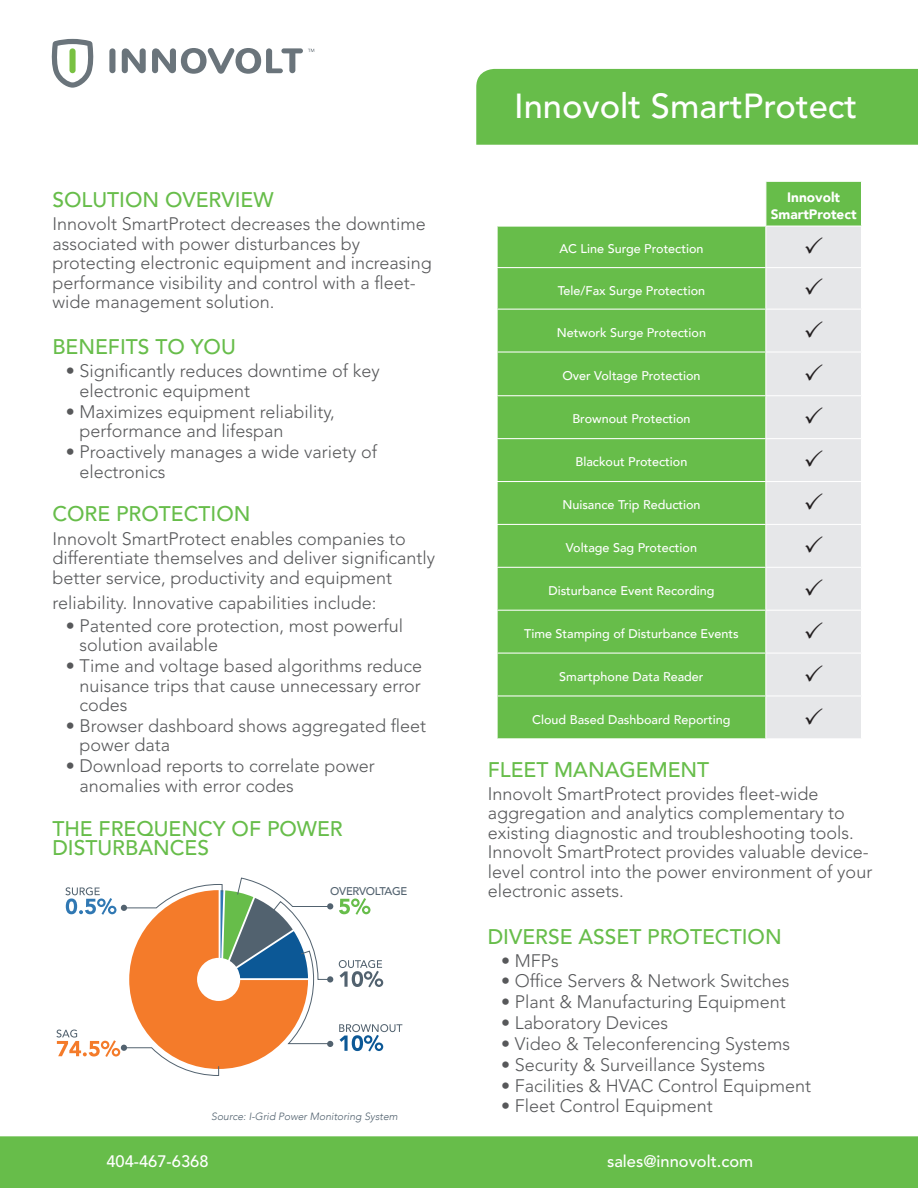
<style>
.page{position:relative;width:918px;height:1188px;background:#fff}
.page>*{position:absolute;margin:0;border:0;box-sizing:border-box;transform-origin:0 0}
.Title_Header{font:500 34.5px "Avenir LT Std";color:#fff}
.Paragraph_Header{font:500 21px/19.5px "Avenir LT Std";color:#67bd4a}
.body_copy{font:300 18px/19.5px "Avenir LT Std";color:#57585a}
.gray_box_header{font:500 16.5px "Avenir LT Std";color:#fff}
.t1{font:900 13.65px/16.4px "Avenir";color:#fff;text-align:center}
.t2{font:500 12.6px "Avenir";color:#fff}
.t3{font:500 11.25px "Avenir";letter-spacing:-.025em;color:#52626f}
.t4{font:italic 300 10.5px "Avenir";color:#52626f}
</style>
<div class="page">
<svg style="left:339px;top:898px;width:31px;height:17px"></svg>
<svg style="left:56px;top:877px;width:277px;height:199px"></svg>
<svg style="left:339px;top:960px;width:44px;height:27px"></svg>
<svg style="left:339px;top:1024px;width:63px;height:27px"></svg>
<div style="left:476px;top:69px;width:442px;height:76px;background:#67bd4a"></div>
<svg style="left:52px;top:39px;width:42px;height:49px"></svg>
<div style="left:70px;top:48px;width:6px;height:25px;background:#79c142;border-radius:3px"></div>
<svg style="left:109px;top:48px;width:205px;height:26px"></svg>
<div style="left:0;top:1136px;width:918px;height:52px;background:#67bd4a"></div>
<svg style="left:498px;top:182px;width:363px;height:556px;background:#73c259"></svg>
<div style="left:766px;top:227px;width:95px;height:511px;background:#e6e7e9"></div>
<hr style="left:765px;top:227px;width:1px;height:40px;background:#fff">
<hr style="left:497px;top:267px;width:269px;height:1px;background:#fff">
<hr style="left:766px;top:267px;width:96px;height:1px;background:#fff">
<hr style="left:765px;top:268px;width:1px;height:41px;background:#fff">
<hr style="left:497px;top:309px;width:269px;height:1px;background:#fff">
<hr style="left:766px;top:309px;width:96px;height:1px;background:#fff">
<hr style="left:765px;top:310px;width:1px;height:41px;background:#fff">
<hr style="left:497px;top:351px;width:269px;height:2px;background:#fff">
<hr style="left:766px;top:351px;width:96px;height:2px;background:#fff">
<hr style="left:765px;top:353px;width:1px;height:42px;background:#fff">
<hr style="left:497px;top:395px;width:269px;height:1px;background:#fff">
<hr style="left:766px;top:395px;width:96px;height:1px;background:#fff">
<hr style="left:765px;top:396px;width:1px;height:42px;background:#fff">
<hr style="left:497px;top:438px;width:269px;height:1px;background:#fff">
<hr style="left:766px;top:438px;width:96px;height:1px;background:#fff">
<hr style="left:765px;top:439px;width:1px;height:42px;background:#fff">
<hr style="left:497px;top:481px;width:269px;height:1px;background:#fff">
<hr style="left:766px;top:481px;width:96px;height:1px;background:#fff">
<hr style="left:765px;top:482px;width:1px;height:42px;background:#fff">
<hr style="left:497px;top:524px;width:269px;height:1px;background:#fff">
<hr style="left:766px;top:524px;width:96px;height:1px;background:#fff">
<hr style="left:765px;top:525px;width:1px;height:42px;background:#fff">
<hr style="left:497px;top:567px;width:269px;height:1px;background:#fff">
<hr style="left:766px;top:567px;width:96px;height:1px;background:#fff">
<hr style="left:765px;top:568px;width:1px;height:42px;background:#fff">
<hr style="left:497px;top:610px;width:269px;height:1px;background:#fff">
<hr style="left:766px;top:610px;width:96px;height:1px;background:#fff">
<hr style="left:765px;top:611px;width:1px;height:42px;background:#fff">
<hr style="left:497px;top:653px;width:269px;height:1px;background:#fff">
<hr style="left:766px;top:653px;width:96px;height:1px;background:#fff">
<hr style="left:765px;top:654px;width:1px;height:41px;background:#fff">
<hr style="left:497px;top:695px;width:269px;height:1px;background:#fff">
<hr style="left:766px;top:695px;width:96px;height:1px;background:#fff">
<hr style="left:765px;top:696px;width:1px;height:42px;background:#fff">
<hr style="left:765px;top:182px;width:1px;height:44px;background:#fff">
<hr style="left:497px;top:226px;width:269px;height:1px;background:#fff">
<hr style="left:766px;top:226px;width:96px;height:1px;background:#fff">
<svg style="left:806px;top:237px;width:17px;height:17px"></svg>
<svg style="left:806px;top:278px;width:17px;height:17px"></svg>
<svg style="left:806px;top:320px;width:17px;height:17px"></svg>
<svg style="left:806px;top:364px;width:17px;height:17px"></svg>
<svg style="left:806px;top:407px;width:17px;height:17px"></svg>
<svg style="left:806px;top:450px;width:17px;height:17px"></svg>
<svg style="left:806px;top:493px;width:17px;height:17px"></svg>
<svg style="left:806px;top:536px;width:17px;height:17px"></svg>
<svg style="left:806px;top:578px;width:17px;height:17px"></svg>
<svg style="left:806px;top:621px;width:17px;height:17px"></svg>
<svg style="left:806px;top:664px;width:17px;height:17px"></svg>
<svg style="left:806px;top:707px;width:17px;height:17px"></svg>
<p class="Paragraph_Header" style="left:52px;top:191px;width:223px">SOLUTION OVERVIEW</p>
<p class="body_copy" style="left:52px;top:215px;width:381px">Innovolt SmartProtect decreases the downtime associated with power disturbances by protecting electronic equipment and increasing performance visibility and control with a fleet&shy;wide management solution.</p>
<p class="Paragraph_Header" style="left:52px;top:338px;width:185px">BENEFITS TO YOU</p>
<p class="body_copy" style="left:79px;top:362px;width:302px;text-indent:-14px">• Significantly reduces downtime of key electronic equipment</p>
<p class="body_copy" style="left:79px;top:402px;width:257px;text-indent:-14px">• Maximizes equipment reliability, performance and lifespan</p>
<p class="body_copy" style="left:79px;top:442px;width:299px;text-indent:-14px">• Proactively manages a wide variety of electronics</p>
<p class="Paragraph_Header" style="left:52px;top:505px;width:200px">CORE PROTECTION</p>
<p class="body_copy" style="left:52px;top:529px;width:384px">Innovolt SmartProtect enables companies to differentiate themselves and deliver significantly better service, productivity and equipment</p>
<p class="body_copy" style="left:52px;top:593px;width:326px">reliability. Innovative capabilities include:</p>
<p class="body_copy" style="left:79px;top:616px;width:325px;text-indent:-14px">• Patented core protection, most powerful solution available</p>
<p class="body_copy" style="left:79px;top:656px;width:344px;text-align:justify;text-indent:-14px">• Time and voltage based algorithms reduce nuisance trips that cause unnecessary error codes</p>
<p class="body_copy" style="left:79px;top:716px;width:348px;text-indent:-14px">• Browser dashboard shows aggregated fleet power data</p>
<p class="body_copy" style="left:79px;top:756px;width:297px;text-indent:-14px">• Download reports to correlate power anomalies with error codes</p>
<p class="Paragraph_Header" style="left:52px;top:819px;width:292px">THE FREQUENCY OF POWER<br>DISTURBANCES</p>
<p class="t3" style="left:330px;top:882px;width:79px">OVERVOLTAGE</p>
<p class="t4" style="left:211px;top:1110px;width:188px">Source: I-Grid Power Monitoring System</p>
<p class="Title_Header" style="left:514px;top:86px;width:345px">Innovolt SmartProtect</p>
<p class="t2" style="left:559px;top:238px;width:146px">AC Line Surge Protection</p>
<p class="t2" style="left:558px;top:279px;width:149px">Tele/Fax Surge Protection</p>
<p class="t2" style="left:557px;top:322px;width:151px">Network Surge Protection</p>
<p class="t2" style="left:562px;top:365px;width:140px">Over Voltage Protection</p>
<p class="t2" style="left:572px;top:408px;width:120px">Brownout Protection</p>
<p class="t2" style="left:576px;top:451px;width:113px">Blackout Protection</p>
<p class="t2" style="left:562px;top:494px;width:140px">Nuisance Trip Reduction</p>
<p class="t2" style="left:566px;top:537px;width:133px">Voltage Sag Protection</p>
<p class="t2" style="left:548px;top:580px;width:168px">Disturbance Event Recording</p>
<p class="t2" style="left:524px;top:623px;width:216px">Time Stamping of Disturbance Events</p>
<p class="t2" style="left:559px;top:666px;width:146px">Smartphone Data Reader</p>
<p class="t2" style="left:532px;top:708px;width:200px">Cloud Based Dashboard Reporting</p>
<p class="t1" style="left:771px;top:189px;width:87px">Innovolt<br>SmartProtect</p>
<p class="Paragraph_Header" style="left:488px;top:760px;width:223px">FLEET MANAGEMENT</p>
<p class="body_copy" style="left:488px;top:784px;width:386px">Innovolt SmartProtect provides fleet-wide aggregation and analytics complementary to existing diagnostic and troubleshooting tools.<br>Innovolt SmartProtect provides valuable device&shy;level control into the power environment of your electronic assets.</p>
<p class="Paragraph_Header" style="left:488px;top:927px;width:296px">DIVERSE ASSET PROTECTION</p>
<p class="body_copy" style="left:501px;top:951px;width:59px">• MFPs</p>
<p class="body_copy" style="left:501px;top:971px;width:290px">• Office Servers &amp; Network Switches</p>
<p class="body_copy" style="left:501px;top:992px;width:286px">• Plant &amp; Manufacturing Equipment</p>
<p class="body_copy" style="left:501px;top:1013px;width:168px">• Laboratory Devices</p>
<p class="body_copy" style="left:501px;top:1034px;width:291px">• Video &amp; Teleconferencing Systems</p>
<p class="body_copy" style="left:501px;top:1055px;width:265px">• Security &amp; Surveillance Systems</p>
<p class="body_copy" style="left:501px;top:1076px;width:311px">• Facilities &amp; HVAC Control Equipment</p>
<p class="body_copy" style="left:501px;top:1097px;width:213px">• Fleet Control Equipment</p>
<p class="gray_box_header" style="left:106px;top:1152px;width:104px">404-467-6368</p>
<p class="gray_box_header" style="left:607px;top:1152px;width:148px">sales@innovolt.com</p>
</div>
